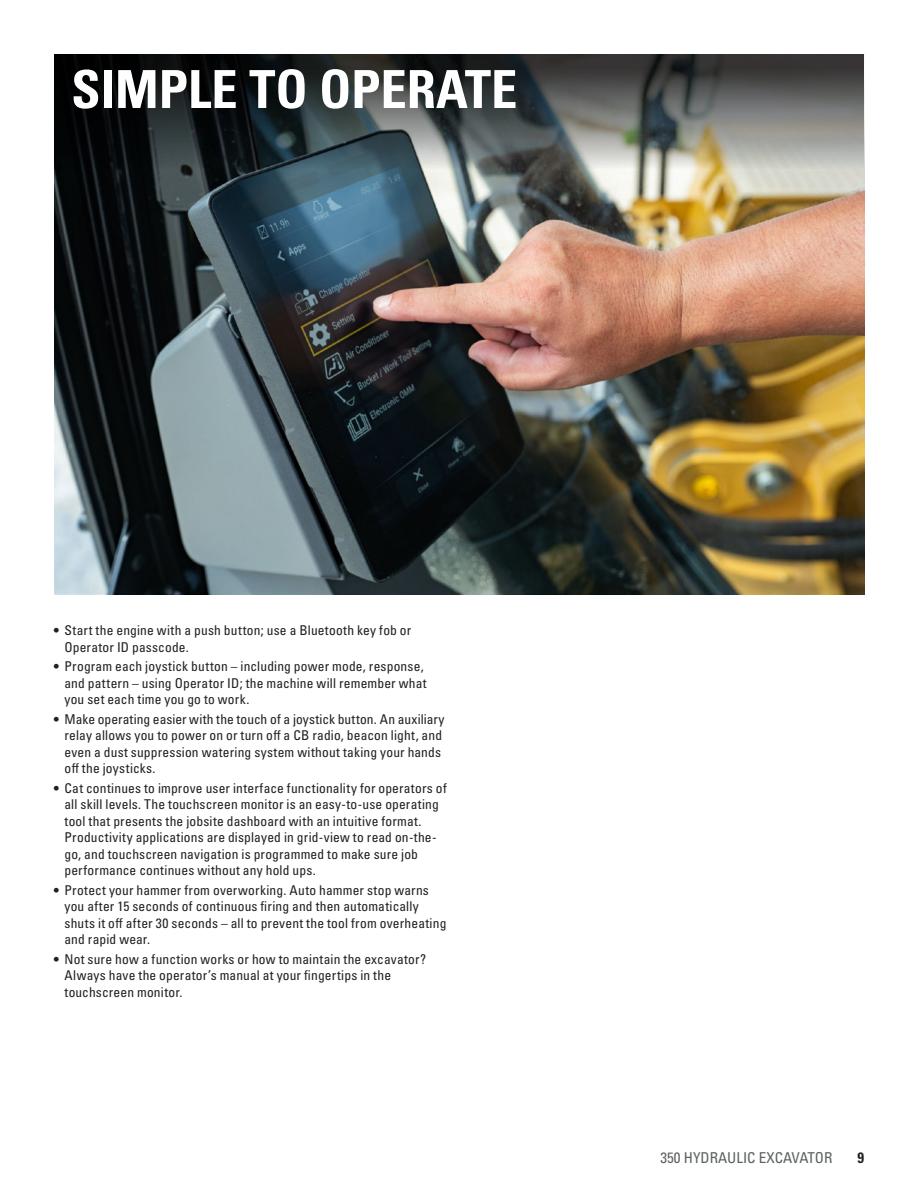
<style>
.page{position:relative;width:918px;height:1188px;background:#fff}
.page>*{position:absolute;margin:0;border:0;box-sizing:border-box;transform-origin:0 0}
.t1{font:52.5px "Univers LTCYR 67 Bold Cond";color:#fff}
.t2{font:condensed 15px "Univers LTCYR 57";color:#5d6163}
.t3{font:15px "Univers LTCYR 67 Bold Cond";color:#231f20}
.t4{font:condensed 13.5px/16.5px "Univers LTCYR 57";letter-spacing:.015em;color:#231f20}
</style>
<div class="page">
<img style="left:54px;top:347px;width:810px;height:247px">
<img style="left:54px;top:54px;width:810px;height:293px">
<h1 class="t1" style="left:71px;top:57px;width:448px">SIMPLE TO OPERATE</h1>
<p class="t4" style="left:65px;top:622px;width:348px;text-indent:-11px">• Start the engine with a push button; use a Bluetooth key fob or<br>Operator ID passcode.</p>
<p class="t4" style="left:65px;top:658px;width:364px;text-indent:-11px">• Program each joystick button – including power mode, response, and pattern – using Operator ID; the machine will remember what you set each time you go to work.</p>
<p class="t4" style="left:65px;top:710px;width:382px;text-indent:-11px">• Make operating easier with the touch of a joystick button. An auxiliary relay allows you to power on or turn off a CB radio, beacon light, and even a dust suppression watering system without taking your hands off the joysticks.</p>
<p class="t4" style="left:65px;top:779px;width:384px;text-indent:-11px">• Cat continues to improve user interface functionality for operators of all skill levels. The touchscreen monitor is an easy-to-use operating tool that presents the jobsite dashboard with an intuitive format.<br>Productivity applications are displayed in grid-view to read on-the&shy;go, and touchscreen navigation is programmed to make sure job performance continues without any hold ups.</p>
<p class="t4" style="left:65px;top:881px;width:383px;text-indent:-11px">• Protect your hammer from overworking. Auto hammer stop warns you after 15 seconds of continuous firing and then automatically shuts it off after 30 seconds – all to prevent the tool from overheating and rapid wear.</p>
<p class="t4" style="left:65px;top:950px;width:363px;text-indent:-11px">• Not sure how a function works or how to maintain the excavator?<br>Always have the operator’s manual at your fingertips in the touchscreen monitor.</p>
<p class="t2" style="left:661px;top:1148px;width:173px">350 HYDRAULIC EXCAVATOR</p>
<p class="t3" style="left:857px;top:1148px;width:8px">9</p>
</div>
